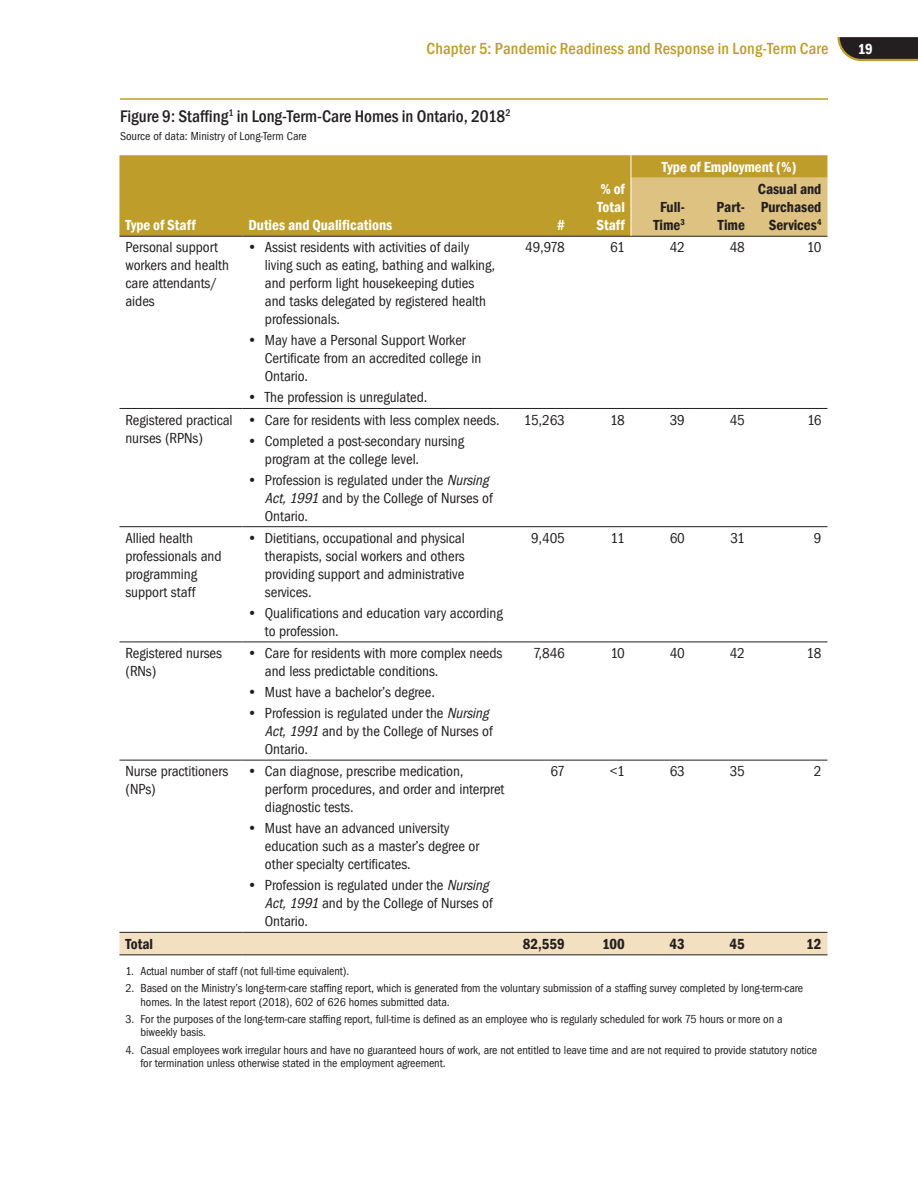
<style>
.page{position:relative;width:918px;height:1188px;background:#fff}
.page>*{position:absolute;margin:0;border:0;box-sizing:border-box;transform-origin:0 0}
.t1{font:500 condensed 17.25px "Franklin Gothic";color:#231f20}
.t2{font:500 condensed 16.5px "Franklin Gothic";letter-spacing:.01em;color:#be9d2a}
.t3{font:15px/18px "Franklin Got Cd ITCTT";letter-spacing:-.005em;color:#231f20}
.t4{font:600 condensed 15px/18px "Franklin Gothic";color:#fff;text-align:justify}
.t5{font:600 condensed 15px/18px "Franklin Gothic";color:#231f20;text-align:center}
.t6{font:12px/13.5px "Franklin Got Cd ITCTT";letter-spacing:-.005em;color:#231f20}
.s1{font-style:italic}
</style>
<div class="page">
<svg style="left:837px;top:37px;width:81px;height:25px;background:#4a4338"></svg>
<hr style="left:120px;top:98px;width:708px;height:2px;background:#be9d2a">
<div style="left:119px;top:155px;width:512px;height:81px;background:#be9d2a"></div>
<svg style="left:119px;top:527px;width:708px;height:429px"></svg>
<div style="left:119px;top:933px;width:708px;height:21px;background:#f2e0c0"></div>
<hr style="left:119px;top:236px;width:123px;height:1px;background:#231f20">
<hr style="left:242px;top:236px;width:269px;height:1px;background:#231f20">
<hr style="left:511px;top:236px;width:60px;height:1px;background:#231f20">
<hr style="left:571px;top:236px;width:60px;height:1px;background:#231f20">
<hr style="left:631px;top:236px;width:60px;height:1px;background:#231f20">
<hr style="left:691px;top:236px;width:60px;height:1px;background:#231f20">
<hr style="left:751px;top:236px;width:76px;height:1px;background:#231f20">
<hr style="left:119px;top:408px;width:123px;height:1px;background:#231f20">
<hr style="left:242px;top:408px;width:269px;height:1px;background:#231f20">
<hr style="left:511px;top:408px;width:60px;height:1px;background:#231f20">
<hr style="left:571px;top:408px;width:60px;height:1px;background:#231f20">
<hr style="left:631px;top:408px;width:60px;height:1px;background:#231f20">
<hr style="left:691px;top:408px;width:60px;height:1px;background:#231f20">
<hr style="left:751px;top:408px;width:76px;height:1px;background:#231f20">
<hr style="left:119px;top:526px;width:123px;height:1px;background:#231f20">
<hr style="left:242px;top:526px;width:269px;height:1px;background:#231f20">
<hr style="left:511px;top:526px;width:60px;height:1px;background:#231f20">
<hr style="left:571px;top:526px;width:60px;height:1px;background:#231f20">
<hr style="left:631px;top:526px;width:60px;height:1px;background:#231f20">
<hr style="left:691px;top:526px;width:60px;height:1px;background:#231f20">
<hr style="left:751px;top:526px;width:76px;height:1px;background:#231f20">
<hr style="left:119px;top:642px;width:123px;height:1px;background:#231f20">
<hr style="left:242px;top:642px;width:269px;height:1px;background:#231f20">
<hr style="left:511px;top:642px;width:60px;height:1px;background:#231f20">
<hr style="left:571px;top:642px;width:60px;height:1px;background:#231f20">
<hr style="left:631px;top:642px;width:60px;height:1px;background:#231f20">
<hr style="left:691px;top:642px;width:60px;height:1px;background:#231f20">
<hr style="left:751px;top:642px;width:76px;height:1px;background:#231f20">
<hr style="left:119px;top:760px;width:123px;height:1px;background:#231f20">
<hr style="left:242px;top:760px;width:269px;height:1px;background:#231f20">
<hr style="left:511px;top:760px;width:60px;height:1px;background:#231f20">
<hr style="left:571px;top:760px;width:60px;height:1px;background:#231f20">
<hr style="left:631px;top:760px;width:60px;height:1px;background:#231f20">
<hr style="left:691px;top:760px;width:60px;height:1px;background:#231f20">
<hr style="left:751px;top:760px;width:76px;height:1px;background:#231f20">
<hr style="left:119px;top:932px;width:123px;height:1px;background:#231f20">
<hr style="left:242px;top:932px;width:269px;height:1px;background:#231f20">
<hr style="left:511px;top:932px;width:60px;height:1px;background:#231f20">
<hr style="left:571px;top:932px;width:60px;height:1px;background:#231f20">
<hr style="left:631px;top:932px;width:60px;height:1px;background:#231f20">
<hr style="left:691px;top:932px;width:60px;height:1px;background:#231f20">
<hr style="left:751px;top:932px;width:76px;height:1px;background:#231f20">
<hr style="left:119px;top:954px;width:123px;height:1px;background:#231f20">
<hr style="left:242px;top:954px;width:269px;height:1px;background:#231f20">
<hr style="left:511px;top:954px;width:60px;height:1px;background:#231f20">
<hr style="left:571px;top:954px;width:60px;height:1px;background:#231f20">
<hr style="left:631px;top:954px;width:60px;height:1px;background:#231f20">
<hr style="left:691px;top:954px;width:60px;height:1px;background:#231f20">
<hr style="left:751px;top:954px;width:76px;height:1px;background:#231f20">
<svg style="left:631px;top:155px;width:196px;height:81px;background:#d4b769"></svg>
<hr style="left:631px;top:178px;width:1px;height:58px;background:#fff">
<p class="t2" style="left:426px;top:38px;width:404px">Chapter 5: Pandemic Readiness and Response in Long-Term Care</p>
<p class="t4" style="left:858px;top:40px;width:17px">19</p>
<p class="t1" style="left:120px;top:104px;width:392px">Figure 9: Staffing<sup>1</sup> in Long-Term-Care Homes in Ontario, 2018<sup>2</sup></p>
<p class="t6" style="left:120px;top:129px;width:188px">Source of data: Ministry of Long-Term Care</p>
<p class="t4" style="left:125px;top:216px;width:72px">Type of Staff</p>
<p class="t4" style="left:248px;top:216px;width:145px">Duties and Qualifications</p>
<p class="t4" style="left:557px;top:216px;width:9px">#</p>
<p class="t4" style="left:597px;top:180px;width:30px">% of Total Staff</p>
<p class="t4" style="left:662px;top:158px;width:136px">Type of Employment (%)</p>
<p class="t5" style="left:653px;top:198px;width:33px">Full-<br>Time<sup>3</sup></p>
<p class="t5" style="left:717px;top:198px;width:30px;text-align:left">Part-<br>Time</p>
<p class="t5" style="left:758px;top:180px;width:65px;text-align:right">Casual and<br>Purchased<br>Services<sup>4</sup></p>
<p class="t3" style="left:125px;top:238px;width:105px">Personal support workers and health care attendants/ aides</p>
<p class="t3" style="left:265px;top:238px;width:232px;text-indent:-16px">• Assist residents with activities of daily living such as eating, bathing and walking, and perform light housekeeping duties and tasks delegated by registered health professionals.</p>
<p class="t3" style="left:265px;top:331px;width:218px;text-indent:-16px">• May have a Personal Support Worker<br>Certificate from an accredited college in<br>Ontario.</p>
<p class="t3" style="left:248px;top:388px;width:180px">• The profession is unregulated.</p>
<p class="t3" style="left:125px;top:410px;width:109px">Registered practical nurses (RPNs)</p>
<p class="t3" style="left:248px;top:410px;width:253px">• Care for residents with less complex needs.</p>
<p class="t3" style="left:265px;top:431px;width:201px;text-indent:-16px">• Completed a post-secondary nursing program at the college level.</p>
<p class="t3" style="left:265px;top:470px;width:229px;text-align:justify;text-indent:-16px">• Profession is regulated under the <span class="s1">Nursing Act,1991</span> and by the College of Nurses of Ontario.</p>
<p class="t3" style="left:125px;top:529px;width:98px">Allied health professionals and programming support staff</p>
<p class="t3" style="left:265px;top:529px;width:201px;text-align:justify;text-indent:-16px">• Dietitians, occupational and physical therapists, social workers and others providing support and administrative services.</p>
<p class="t3" style="left:265px;top:604px;width:239px;text-indent:-16px">• Qualifications and education vary according to profession.</p>
<p class="t3" style="left:125px;top:644px;width:98px">Registered nurses (RNs)</p>
<p class="t3" style="left:265px;top:644px;width:239px;text-indent:-16px">• Care for residents with more complex needs and less predictable conditions.</p>
<p class="t3" style="left:248px;top:683px;width:188px">• Must have a bachelor’s degree.</p>
<p class="t3" style="left:265px;top:704px;width:229px;text-align:justify;text-indent:-16px">• Profession is regulated under the <span class="s1">Nursing Act,1991</span> and by the College of Nurses of Ontario.</p>
<p class="t3" style="left:125px;top:762px;width:104px">Nurse practitioners (NPs)</p>
<p class="t3" style="left:265px;top:762px;width:241px;text-indent:-16px">• Can diagnose, prescribe medication, perform procedures, and order and interpret diagnostic tests.</p>
<p class="t3" style="left:265px;top:819px;width:216px;text-indent:-16px">• Must have an advanced university education such as a master’s degree or other specialty certificates.</p>
<p class="t3" style="left:265px;top:876px;width:229px;text-align:justify;text-indent:-16px">• Profession is regulated under the <span class="s1">Nursing Act,1991</span> and by the College of Nurses of Ontario.</p>
<p class="t3" style="left:525px;top:238px;width:41px">49,978</p>
<p class="t3" style="left:610px;top:238px;width:16px">61</p>
<p class="t3" style="left:670px;top:238px;width:17px">42</p>
<p class="t3" style="left:730px;top:238px;width:17px">48</p>
<p class="t3" style="left:807px;top:238px;width:16px">10</p>
<p class="t3" style="left:524px;top:410px;width:42px">15,263</p>
<p class="t3" style="left:610px;top:410px;width:16px">18</p>
<p class="t3" style="left:670px;top:410px;width:17px">39</p>
<p class="t3" style="left:730px;top:410px;width:17px">45</p>
<p class="t3" style="left:807px;top:410px;width:16px">16</p>
<p class="t3" style="left:531px;top:529px;width:35px">9,405</p>
<p class="t3" style="left:611px;top:529px;width:16px">11</p>
<p class="t3" style="left:670px;top:529px;width:17px">60</p>
<p class="t3" style="left:731px;top:529px;width:16px">31</p>
<p class="t3" style="left:814px;top:529px;width:9px">9</p>
<p class="t3" style="left:533px;top:644px;width:33px">7,846</p>
<p class="t3" style="left:610px;top:644px;width:16px">10</p>
<p class="t3" style="left:670px;top:644px;width:17px">40</p>
<p class="t3" style="left:730px;top:644px;width:17px">42</p>
<p class="t3" style="left:807px;top:644px;width:16px">18</p>
<p class="t3" style="left:551px;top:762px;width:16px">67</p>
<p class="t3" style="left:610px;top:762px;width:17px">&lt;1</p>
<p class="t3" style="left:670px;top:762px;width:17px">63</p>
<p class="t3" style="left:730px;top:762px;width:17px">35</p>
<p class="t3" style="left:814px;top:762px;width:9px">2</p>
<p class="t5" style="left:125px;top:935px;width:29px">Total</p>
<p class="t5" style="left:523px;top:935px;width:44px">82,559</p>
<p class="t5" style="left:602px;top:935px;width:24px">100</p>
<p class="t5" style="left:670px;top:935px;width:17px">43</p>
<p class="t5" style="left:730px;top:935px;width:17px">45</p>
<p class="t5" style="left:806px;top:935px;width:17px">12</p>
<p class="t6" style="left:125px;top:964px;width:225px">1. Actual number of staff (not full-time equivalent).</p>
<p class="t6" style="left:140px;top:981px;width:664px;text-indent:-15px">2. Based on the Ministry’s long-term-care staffing report, which is generated from the voluntary submission of a staffing survey completed by long-term-care homes. In the latest report (2018), 602 of 626 homes submitted data.</p>
<p class="t6" style="left:140px;top:1012px;width:644px;text-indent:-15px">3. For the purposes of the long-term-care staffing report, full-time is defined as an employee who is regularly scheduled for work 75 hours or more on a biweekly basis.</p>
<p class="t6" style="left:140px;top:1043px;width:678px;text-indent:-15px">4. Casual employees work irregular hours and have no guaranteed hours of work, are not entitled to leave time and are not required to provide statutory notice for termination unless otherwise stated in the employment agreement.</p>
</div>
